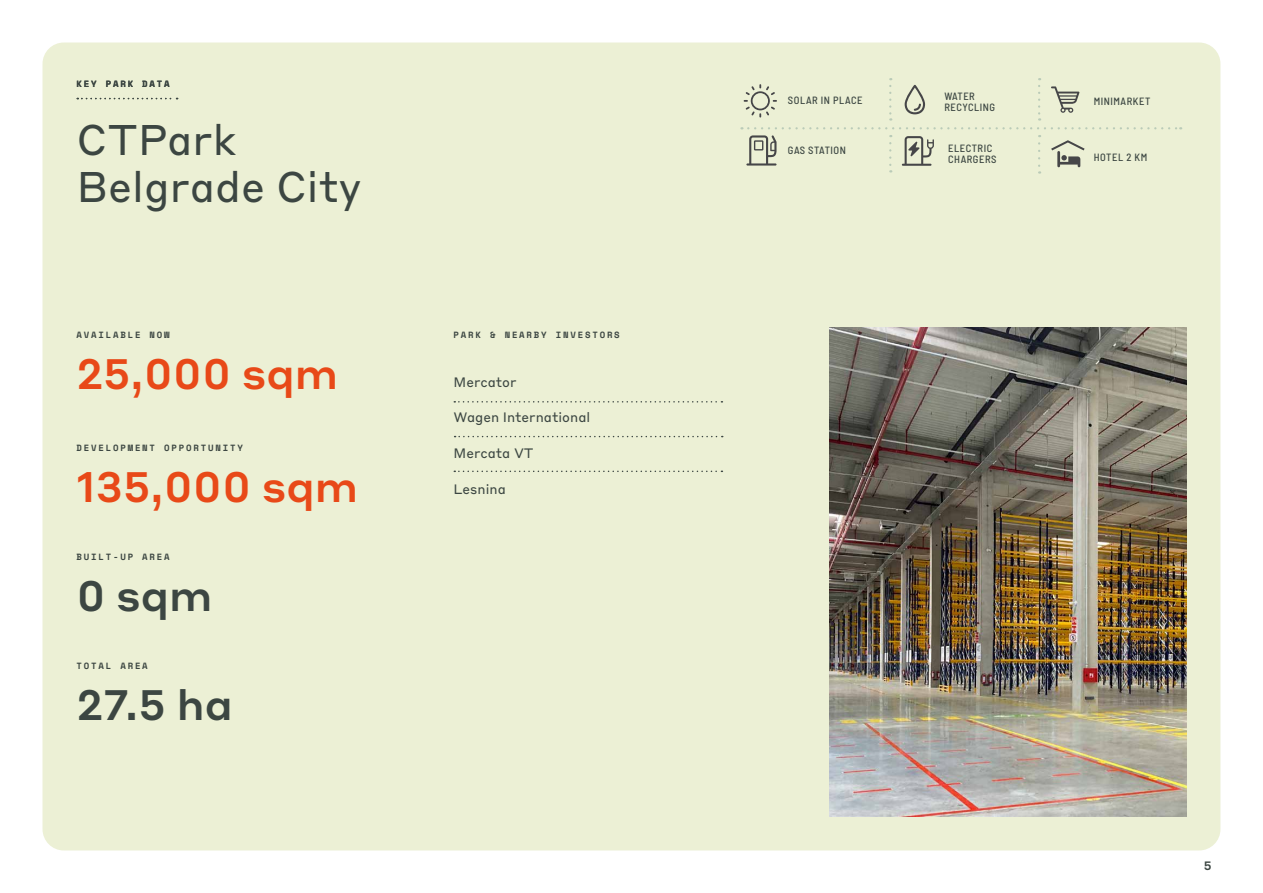
<style>
.page{position:relative;width:1263px;height:893px;background:#fff}
.page>*{position:absolute;margin:0;border:0;box-sizing:border-box;transform-origin:0 0}
.t1{font:42.3px/47px "Styrene B";color:#3c4642}
.t2{font:500 42px "Styrene A";color:#e84918}
.t3{font:500 42px "Styrene A";color:#3c4642}
.t4{font:13.5px "Styrene B";color:#3c4642}
.t5{font:500 12px "Styrene B";color:#3c4642}
.t6{font:500 semi-condensed 10.5px/11.2px "Barlow";letter-spacing:.05em;color:#3c4642}
.t7{font:700 9px "Space Mono";letter-spacing:.2em;color:#3c4642}
</style>
<div class="page">
<div style="left:43px;top:43px;width:1177px;height:807px;background:#ecf0d5;border-radius:21px"></div>
<svg style="left:454px;top:401px;width:268px;height:2px"></svg>
<svg style="left:454px;top:471px;width:268px;height:1px"></svg>
<svg style="left:455px;top:436px;width:268px;height:1px"></svg>
<svg style="left:744px;top:84px;width:33px;height:34px"></svg>
<svg style="left:1051px;top:140px;width:33px;height:27px"></svg>
<svg style="left:1051px;top:86px;width:28px;height:27px"></svg>
<svg style="left:905px;top:85px;width:20px;height:29px"></svg>
<svg style="left:746px;top:135px;width:30px;height:31px"></svg>
<svg style="left:77px;top:98px;width:101px;height:1px"></svg>
<svg style="left:889px;top:86px;width:2px;height:35px"></svg>
<svg style="left:889px;top:143px;width:2px;height:29px"></svg>
<svg style="left:1038px;top:86px;width:2px;height:35px"></svg>
<svg style="left:1038px;top:143px;width:2px;height:31px"></svg>
<svg style="left:748px;top:127px;width:433px;height:2px"></svg>
<img style="left:829px;top:327px;width:357px;height:489px">
<svg style="left:902px;top:136px;width:32px;height:30px"></svg>
<p class="t7" style="left:77px;top:77px;width:95px">KEY PARK DATA</p>
<h1 class="t1" style="left:77px;top:113px;width:287px">CTPark<br>Belgrade City</h1>
<p class="t7" style="left:77px;top:327px;width:95px">AVAILABLE NOW</p>
<h2 class="t2" style="left:77px;top:338px;width:263px">25,000 sqm</h2>
<p class="t7" style="left:77px;top:441px;width:168px">DEVELOPMENT OPPORTUNITY</p>
<h2 class="t2" style="left:77px;top:451px;width:283px">135,000 sqm</h2>
<p class="t7" style="left:77px;top:550px;width:95px">BUILT-UP AREA</p>
<h2 class="t3" style="left:77px;top:560px;width:138px">0 sqm</h2>
<p class="t7" style="left:77px;top:659px;width:73px">TOTAL AREA</p>
<h2 class="t3" style="left:77px;top:670px;width:158px">27.5 ha</h2>
<p class="t7" style="left:453px;top:327px;width:168px">PARK &amp; NEARBY INVESTORS</p>
<h3 class="t4" style="left:453px;top:371px;width:65px">Mercator</h3>
<h3 class="t4" style="left:453px;top:406px;width:138px">Wagen International</h3>
<h3 class="t4" style="left:453px;top:442px;width:82px">Mercata VT</h3>
<h3 class="t4" style="left:453px;top:477px;width:54px">Lesnina</h3>
<p class="t6" style="left:788px;top:94px;width:76px">SOLAR IN PLACE</p>
<p class="t6" style="left:944px;top:90px;width:52px">WATER<br>RECYCLING</p>
<p class="t6" style="left:948px;top:142px;width:50px">ELECTRIC<br>CHARGERS</p>
<p class="t6" style="left:788px;top:144px;width:60px">GAS STATION</p>
<p class="t6" style="left:1094px;top:95px;width:58px">MINIMARKET</p>
<p class="t6" style="left:1094px;top:151px;width:55px">HOTEL 2 KM</p>
<h3 class="t5" style="left:1204px;top:856px;width:9px">5</h3>
</div>
